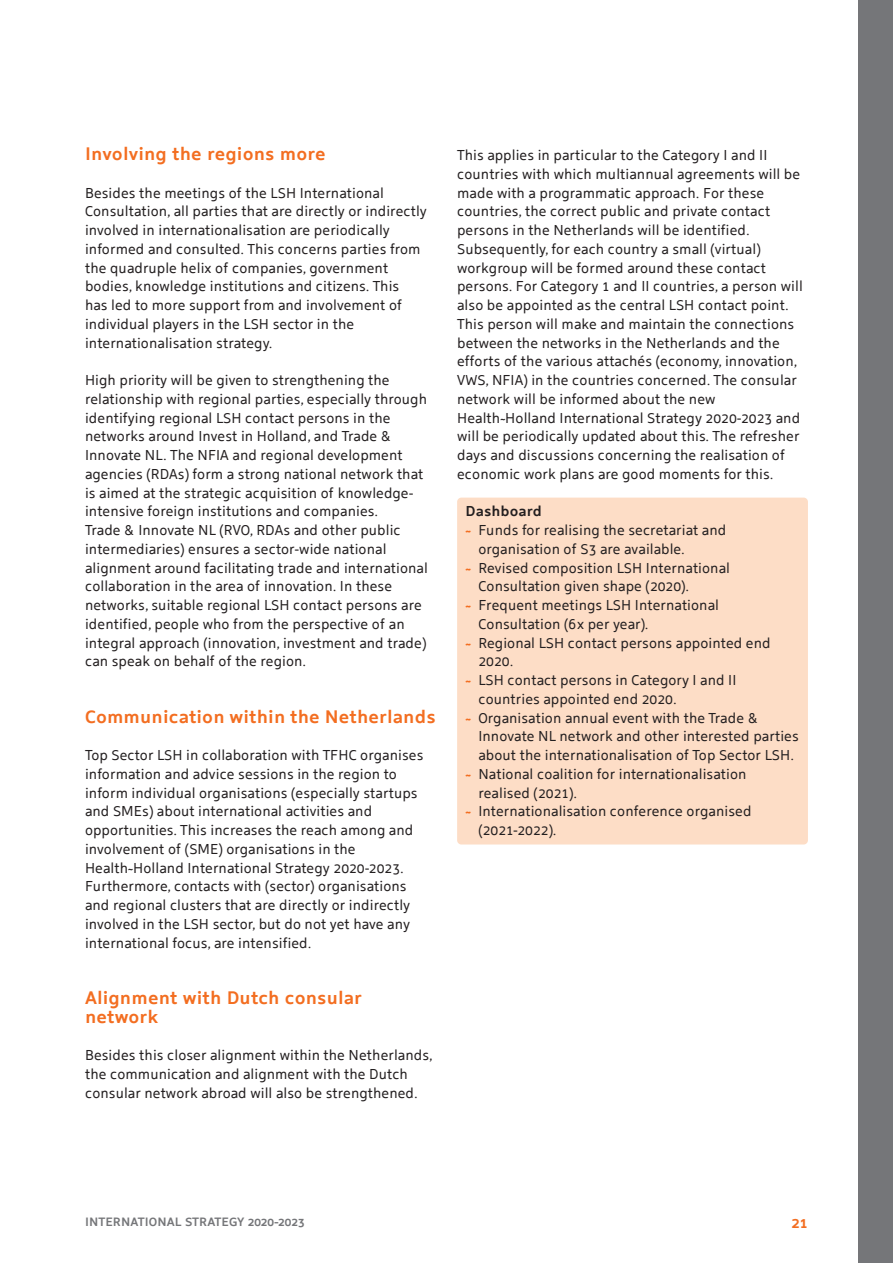
<style>
.page{position:relative;width:893px;height:1263px;background:#fff}
.page>*{position:absolute;margin:0;border:0;box-sizing:border-box;transform-origin:0 0}
.tussenkop{font:700 18px/18.8px "Holland Sans";color:#f36e21}
.t1{font:700 15px "Holland Sans";color:#f36e21}
.brood{font:14.25px/18.8px "Holland Sans";color:#231f20}
.kadertekst{font:14.25px/18.8px "Holland Sans";color:#231f20}
.kadertekst-2{font:700 14.25px "Holland Sans";color:#231f20}
.t2{font:700 12px "Holland Sans";color:#757679}
.s1{font-weight:700;color:#f36e21}
</style>
<div class="page">
<div style="left:457px;top:498px;width:351px;height:346px;background:#fdddc6;border-radius:4px"></div>
<div style="left:859px;top:0;width:34px;height:1263px;background:#757679"></div>
<p class="tussenkop" style="left:85px;top:143px;width:242px">Involving the regions more</p>
<p class="brood" style="left:85px;top:182px;width:343px">Besides the meetings of the LSH International Consultation, all parties that are directly or indirectly involved in internationalisation are periodically informed and consulted. This concerns parties from the quadruple helix of companies, government bodies, knowledge institutions and citizens. This<br>has led to more support from and involvement of individual players in the LSH sector in the internationalisation strategy.</p>
<p class="brood" style="left:85px;top:369px;width:344px">High priority will be given to strengthening the relationship with regional parties, especially through identifying regional LSH contact persons in the networks around Invest in Holland, and Trade &amp; Innovate NL. The NFIA and regional development agencies (RDAs) form a strong national network that is aimed at the strategic acquisition of knowledge&shy;intensive foreign institutions and companies.<br>Trade &amp; Innovate NL (RVO, RDAs and other public intermediaries) ensures a sector-wide national alignment around facilitating trade and international collaboration in the area of innovation. In these networks, suitable regional LSH contact persons are identified, people who from the perspective of an integral approach (innovation, investment and trade) can speak on behalf of the region.</p>
<p class="tussenkop" style="left:85px;top:705px;width:352px">Communication within the Netherlands</p>
<p class="brood" style="left:85px;top:744px;width:340px">Top Sector LSH in collaboration with TFHC organises information and advice sessions in the region to inform individual organisations (especially startups and SMEs) about international activities and opportunities. This increases the reach among and involvement of (SME) organisations in the Health~Holland International Strategy 2020-2023.<br>Furthermore, contacts with (sector) organisations and regional clusters that are directly or indirectly involved in the LSH sector, but do not yet have any international focus, are intensified.</p>
<p class="tussenkop" style="left:85px;top:987px;width:279px">Alignment with Dutch consular network</p>
<p class="brood" style="left:85px;top:1044px;width:349px">Besides this closer alignment within the Netherlands, the communication and alignment with the Dutch consular network abroad will also be strengthened.</p>
<p class="brood" style="left:457px;top:144px;width:347px">This applies in particular to the Category I and II countries with which multiannual agreements will be made with a programmatic approach. For these countries, the correct public and private contact persons in the Netherlands will be identified.<br>Subsequently, for each country a small (virtual) workgroup will be formed around these contact persons. For Category 1 and II countries, a person will also be appointed as the central LSH contact point.<br>This person will make and maintain the connections between the networks in the Netherlands and the efforts of the various attachés (economy, innovation, VWS, NFIA) in the countries concerned. The consular network will be informed about the new Health~Holland International Strategy 2020-2023 and will be periodically updated about this. The refresher days and discussions concerning the realisation of economic work plans are good moments for this.</p>
<p class="kadertekst-2" style="left:466px;top:500px;width:78px">Dashboard</p>
<p class="kadertekst" style="left:478px;top:519px;width:250px;text-indent:-13px"><span class="s1">~</span> Funds for realising the secretariat and organisation of S3 are available.</p>
<p class="kadertekst" style="left:478px;top:557px;width:253px;text-indent:-13px"><span class="s1">~</span> Revised composition LSH International<br>Consultation given shape (2020).</p>
<p class="kadertekst" style="left:478px;top:594px;width:242px;text-indent:-13px"><span class="s1">~</span> Frequent meetings LSH International<br>Consultation (6x per year).</p>
<p class="kadertekst" style="left:478px;top:632px;width:294px;text-indent:-13px"><span class="s1">~</span> Regional LSH contact persons appointed end<br>2020.</p>
<p class="kadertekst" style="left:478px;top:669px;width:260px;text-indent:-13px"><span class="s1">~</span> LSH contact persons in Category I and II countries appointed end 2020.</p>
<p class="kadertekst" style="left:478px;top:707px;width:322px;text-indent:-13px"><span class="s1">~</span> Organisation annual event with the Trade &amp;<br>Innovate NL network and other interested parties about the internationalisation of Top Sector LSH.</p>
<p class="kadertekst" style="left:478px;top:763px;width:270px;text-indent:-13px"><span class="s1">~</span> National coalition for internationalisation realised (2021).</p>
<p class="kadertekst" style="left:478px;top:801px;width:275px;text-indent:-13px"><span class="s1">~</span> Internationalisation conference organised (2021-2022).</p>
<p class="t2" style="left:85px;top:1212px;width:221px">INTERNATIONAL STRATEGY 2020-2023</p>
<p class="t1" style="left:791px;top:1210px;width:18px">21</p>
</div>
